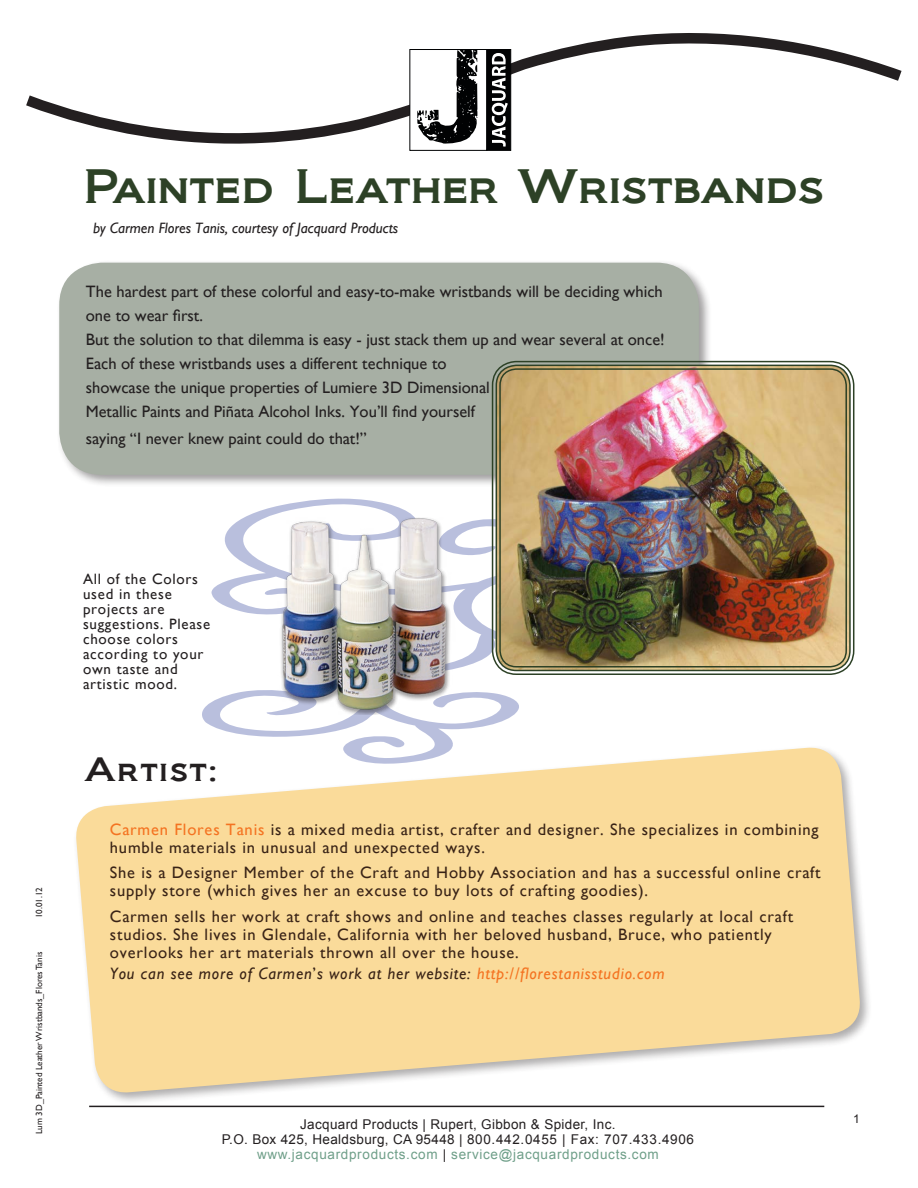
<style>
.page{position:relative;width:918px;height:1188px;background:#fff}
.page>*{position:absolute;margin:0;border:0;box-sizing:border-box;transform-origin:0 0}
.t1{font:45px "Biondi";color:#2d4126}
.artist_bio{font:31.5px "Biondi";letter-spacing:.05em;color:#231f20}
.artist_bio-2{font:16.5px/18px "Gill Sans";letter-spacing:.05em;color:#392316}
.t2{font:16.5px/24px "Gill Sans";color:#231f20}
.artist_bio-3{font:italic 16.5px "Gill Sans";letter-spacing:.05em;color:#392316}
.artist_bio-4{font:15px/15px "Gill Sans";letter-spacing:.05em;color:#231f20}
.artist_credit{font:italic 15px "Gill Sans";color:#231f20}
.t3{font:13.5px "Arial";letter-spacing:.025em;color:#231f20}
.t4{font:13.5px "Arial";letter-spacing:.05em;color:#6f9f89}
.Page_Number{font:12px "Arial";color:#231f20}
.t5{font:9px "Gill Sans";color:#231f20}
.s1{color:#f47321}
.s2{font-style:normal}
.s3{color:#231f20}
</style>
<div class="page">
<svg style="left:202px;top:497px;width:317px;height:247px"></svg>
<svg style="left:460px;top:518px;width:32px;height:67px"></svg>
<div style="left:56px;top:259px;width:656px;height:229px;background:#231f20;opacity:.44"></div>
<div style="left:59px;top:263px;width:640px;height:212px;background:#a7afa4;border-radius:43px"></div>
<div style="left:492px;top:361px;width:362px;height:314px;border:2px solid #2d4126;border-radius:24px"></div>
<img style="left:495px;top:364px;width:356px;height:308px">
<div style="left:499px;top:368px;width:348px;height:300px;border:2px solid #2d4126;border-radius:17px"></div>
<div style="left:73px;top:744px;width:800px;height:361px;background:#231f20;opacity:.37"></div>
<svg style="left:74px;top:745px;width:788px;height:350px;fill:#fadb9a"></svg>
<img style="left:271px;top:518px;width:189px;height:196px">
<svg style="left:26px;top:33px;width:876px;height:113px"></svg>
<div style="left:486px;top:49px;width:25px;height:102px;background:#010203;border:1px solid #010203"></div>
<div style="left:410px;top:49px;width:77px;height:102px;background:#fff;border:1px solid #010203"></div>
<svg style="left:417px;top:49px;width:60px;height:95px"></svg>
<svg style="left:492px;top:53px;width:16px;height:94px"></svg>
<hr style="left:89px;top:1106px;width:735px;height:1px;background:#231f20">
<p class="t1" style="left:84px;top:159px;width:742px">Painted Leather Wristbands</p>
<p class="artist_credit" style="left:93px;top:219px;width:307px">by Carmen Flores Tanis, courtesy of Jacquard Products</p>
<p class="t2" style="left:86px;top:280px;width:580px">The hardest part of these colorful and easy-to-make wristbands will be deciding which one to wear first.<br>But the solution to that dilemma is easy - just stack them up and wear several at once!<br>Each of these wristbands uses a different technique to<br>showcase the unique properties of Lumiere 3D Dimensional<br>Metallic Paints and Piñata Alcohol Inks. You’ll find yourself</p>
<p class="t2" style="left:86px;top:427px;width:283px">saying “I never knew paint could do that!”</p>
<p class="t5" style="left:34px;top:918px;width:32px;rotate:-90deg">10.01.12</p>
<p class="t5" style="left:34px;top:1134px;width:184px;rotate:-90deg">Lum 3D_Painted Leather Wristbands_Flores Tanis</p>
<p class="artist_bio-4" style="left:83px;top:571px;width:129px">All of the Colors used in these projects are suggestions. Please choose colors according to your own taste and artistic mood.</p>
<p class="artist_bio" style="left:84px;top:751px;width:134px">Artist:</p>
<p class="artist_bio-2" style="left:110px;top:820px;width:710px"><span class="s1">Carmen Flores Tanis</span> is a mixed media artist, crafter and designer. She specializes in combining humble materials in unusual and unexpected ways.</p>
<p class="artist_bio-2" style="left:110px;top:864px;width:712px">She is a Designer Member of the Craft and Hobby Association and has a successful online craft supply store (which gives her an excuse to buy lots of crafting goodies).</p>
<p class="artist_bio-2" style="left:110px;top:907px;width:685px">Carmen sells her work at craft shows and online and teaches classes regularly at local craft studios. She lives in Glendale, California with her beloved husband, Bruce, who patiently overlooks her art materials thrown all over the house.</p>
<p class="artist_bio-3" style="left:110px;top:963px;width:556px">You can see more of Carmen<span class="s2">’</span>s work at her website: <span class="s1">http://florestanisstudio.com</span></p>
<p class="t3" style="left:300px;top:1115px;width:317px">Jacquard Products | Rupert, Gibbon &amp; Spider, Inc.</p>
<p class="t3" style="left:222px;top:1130px;width:474px">P.O. Box 425, Healdsburg, CA 95448 | 800.442.0455 | Fax: 707.433.4906</p>
<p class="t4" style="left:257px;top:1145px;width:403px">www.jacquardproducts.com <span class="s3">|</span> service@jacquardproducts.com</p>
<p class="Page_Number" style="left:853px;top:1111px;width:8px">1</p>
</div>
